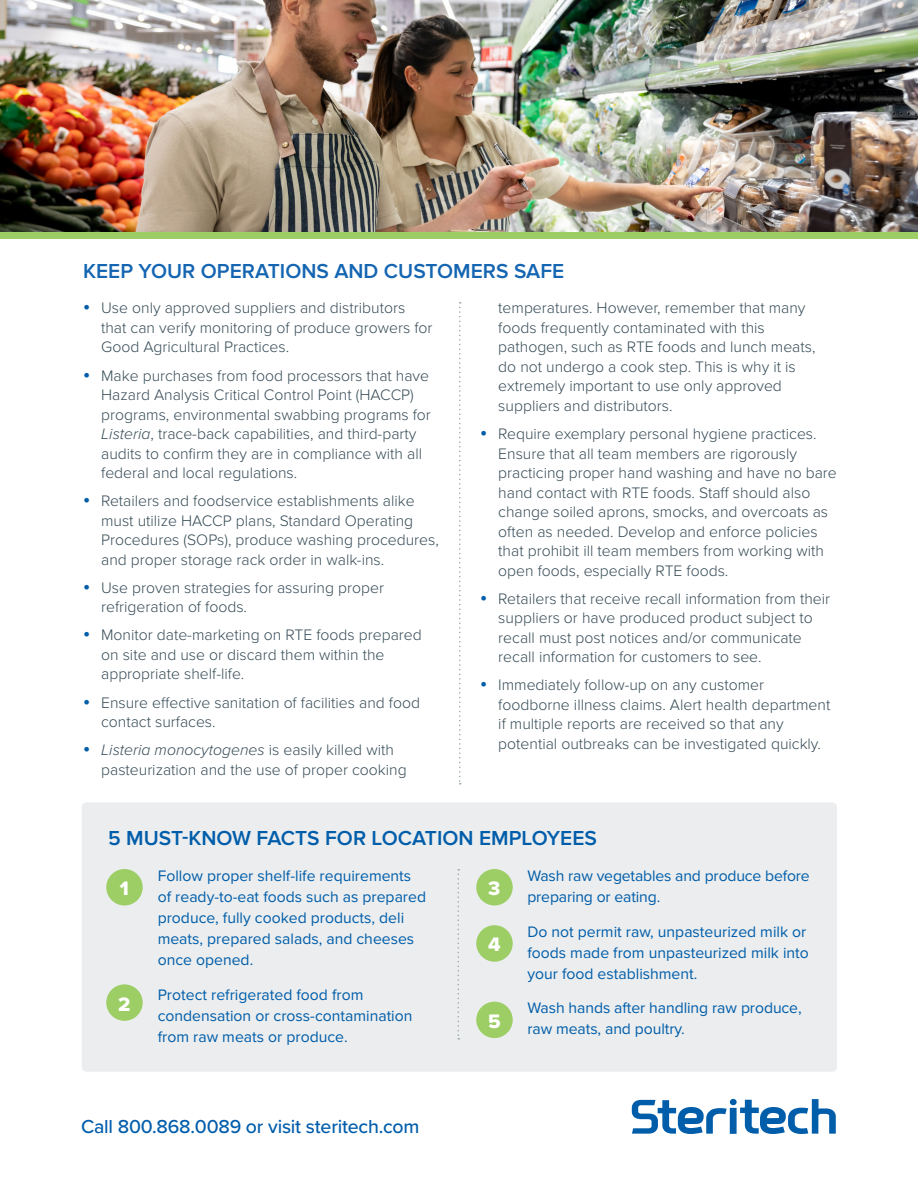
<style>
.page{position:relative;width:918px;height:1188px;background:#fff}
.page>*{position:absolute;margin:0;border:0;box-sizing:border-box;transform-origin:0 0}
.subhead{font:600 21px "Proxima Nova";color:#005daa}
.subhead-2{font:600 21px "Proxima Nova";color:#1465b2}
.t1{font:20.25px "Proxima Nova Extrabld";color:#fff}
.t2{font:500 19.5px "Proxima Nova";letter-spacing:-.01em;color:#015dab}
.t3{font:300 15.75px/19.5px "Proxima Nova";color:#354a55}
.Facts{font:15.75px/21px "Proxima Nova";color:#005daa}
.s1{font-style:italic}
</style>
<div class="page">
<div style="left:730px;top:1108px;width:7px;height:26px;background:#005daa"></div>
<div style="left:730px;top:1099px;width:7px;height:6px;background:#005daa;border-radius:50%"></div>
<svg style="left:740px;top:1099px;width:96px;height:35px"></svg>
<svg style="left:632px;top:1100px;width:95px;height:34px"></svg>
<img style="left:0;top:0;width:918px;height:233px">
<div style="left:0;top:233px;width:918px;height:6px;background:#9dce66"></div>
<div style="left:82px;top:802px;width:755px;height:270px;background:#ebedee;border-radius:5px"></div>
<svg style="left:459px;top:302px;width:2px;height:483px"></svg>
<div style="left:106px;top:869px;width:37px;height:37px;background:#9dce66;border-radius:50%"></div>
<div style="left:106px;top:984px;width:37px;height:37px;background:#9dce66;border-radius:50%"></div>
<div style="left:476px;top:869px;width:37px;height:37px;background:#9dce66;border-radius:50%"></div>
<div style="left:476px;top:925px;width:37px;height:37px;background:#9dce66;border-radius:50%"></div>
<div style="left:476px;top:1002px;width:37px;height:36px;background:#9dce66;border-radius:50%"></div>
<svg style="left:458px;top:869px;width:1px;height:170px"></svg>
<p class="subhead-2" style="left:83px;top:259px;width:483px">KEEP YOUR OPERATIONS AND CUSTOMERS SAFE</p>
<p class="t3" style="left:101px;top:299px;width:333px">Use only approved suppliers and distributors that can verify monitoring of produce growers for<br>Good Agricultural Practices.</p>
<p class="t3" style="left:101px;top:366px;width:331px">Make purchases from food processors that have Hazard Analysis Critical Control Point (HACCP) programs, environmental swabbing programs for <span class="s1">Listeria</span>, trace-back capabilities, and third-party audits to confirm they are in compliance with all federal and local regulations.</p>
<p class="t3" style="left:101px;top:492px;width:339px">Retailers and foodservice establishments alike must utilize HACCP plans, Standard Operating Procedures (SOPs), produce washing procedures, and proper storage rack order in walk-ins.</p>
<p class="t3" style="left:101px;top:578px;width:284px">Use proven strategies for assuring proper refrigeration of foods.</p>
<p class="t3" style="left:101px;top:626px;width:322px">Monitor date-marketing on RTE foods prepared on site and use or discard them within the appropriate shelf-life.</p>
<p class="t3" style="left:101px;top:693px;width:320px">Ensure effective sanitation of facilities and food contact surfaces.</p>
<p class="t3" style="left:101px;top:741px;width:307px"><span class="s1">Listeria monocytogenes</span> is easily killed with pasteurization and the use of proper cooking</p>
<p class="t3" style="left:498px;top:299px;width:319px">temperatures. However, remember that many foods frequently contaminated with this pathogen, such as RTE foods and lunch meats, do not undergo a cook step. This is why it is extremely important to use only approved suppliers and distributors.</p>
<p class="t3" style="left:498px;top:424px;width:340px">Require exemplary personal hygiene practices.<br>Ensure that all team members are rigorously practicing proper hand washing and have no bare hand contact with RTE foods. Staff should also change soiled aprons, smocks, and overcoats as often as needed. Develop and enforce policies that prohibit ill team members from working with open foods, especially RTE foods.</p>
<p class="t3" style="left:498px;top:589px;width:333px">Retailers that receive recall information from their suppliers or have produced product subject to recall must post notices and/or communicate recall information for customers to see.</p>
<p class="t3" style="left:498px;top:676px;width:334px">Immediately follow-up on any customer foodborne illness claims. Alert health department if multiple reports are received so that any potential outbreaks can be investigated quickly.</p>
<p class="subhead" style="left:108px;top:826px;width:490px">5 MUST-KNOW FACTS FOR LOCATION EMPLOYEES</p>
<p class="Facts" style="left:158px;top:866px;width:270px">Follow proper shelf-life requirements of ready-to-eat foods such as prepared produce, fully cooked products, deli meats, prepared salads, and cheeses once opened.</p>
<p class="Facts" style="left:158px;top:985px;width:256px">Protect refrigerated food from condensation or cross-contamination from raw meats or produce.</p>
<p class="Facts" style="left:527px;top:866px;width:284px">Wash raw vegetables and produce before preparing or eating.</p>
<p class="Facts" style="left:527px;top:922px;width:283px">Do not permit raw, unpasteurized milk or foods made from unpasteurized milk into your food establishment.</p>
<p class="Facts" style="left:527px;top:998px;width:276px">Wash hands after handling raw produce, raw meats, and poultry.</p>
<p class="t1" style="left:488px;top:873px;width:14px">3</p>
<p class="t1" style="left:120px;top:873px;width:11px">1</p>
<p class="t1" style="left:488px;top:930px;width:14px">4</p>
<p class="t1" style="left:118px;top:989px;width:14px">2</p>
<p class="t1" style="left:488px;top:1006px;width:14px">5</p>
<p class="t2" style="left:81px;top:1112px;width:340px">Call 800.868.0089 or visit steritech.com</p>
</div>
